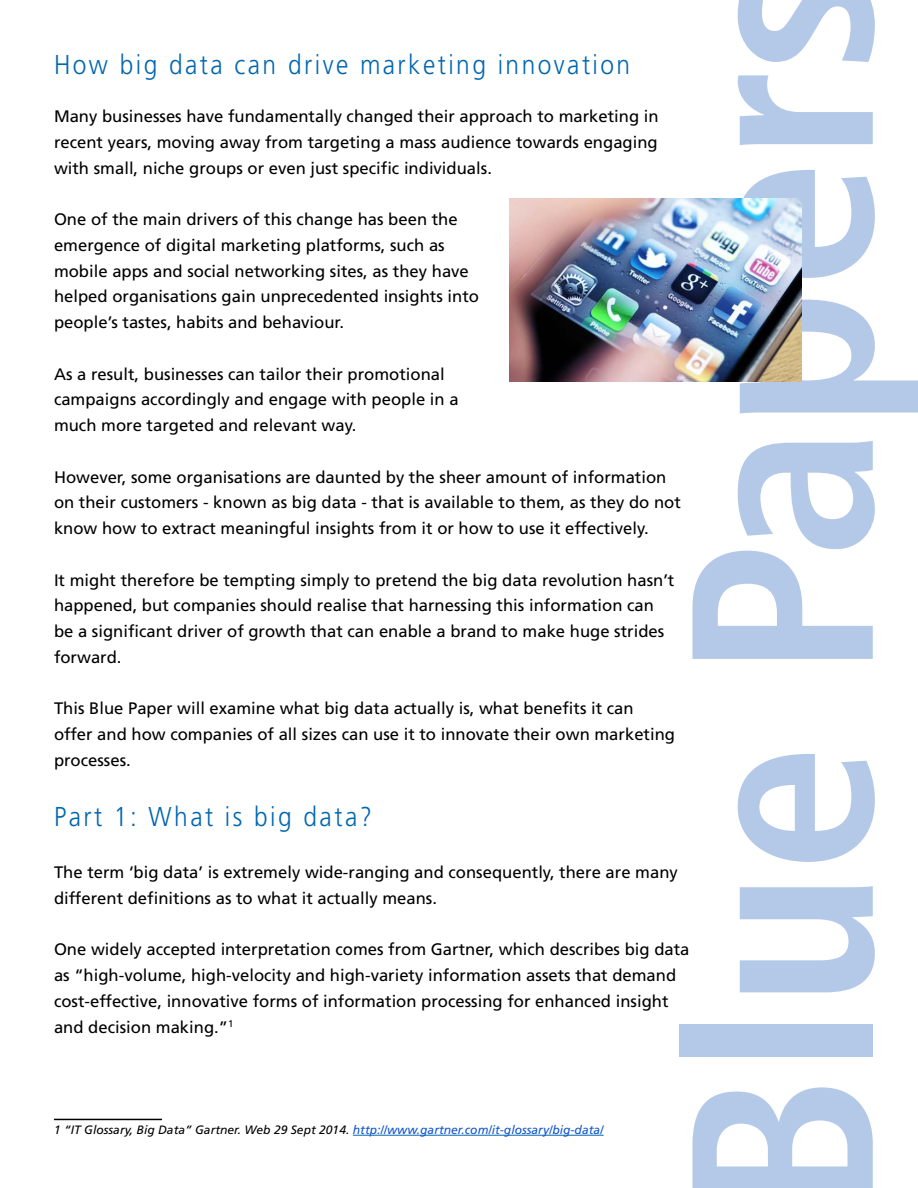
<style>
.page{position:relative;width:918px;height:1188px;background:#fff}
.page>*{position:absolute;margin:0;border:0;box-sizing:border-box;transform-origin:0 0}
.t1{font:300 27.3px "Frutiger LT Std";letter-spacing:.1em;color:#0066b0;scale:.9 1}
.t2{font:16.65px/25.8px "Frutiger LT Std";color:#000}
.t3{font:italic 12.15px "Frutiger LT Std";color:#15c}
.s1{font-size:16.5px}
.s2{color:#000}
</style>
<div class="page">
<svg style="left:692px;top:1087px;width:181px;height:101px"></svg>
<div style="left:679px;top:1024px;width:194px;height:32px;background:#b4c9e8"></div>
<svg style="left:740px;top:886px;width:135px;height:106px"></svg>
<svg style="left:738px;top:754px;width:137px;height:108px"></svg>
<svg style="left:692px;top:441px;width:183px;height:218px"></svg>
<svg style="left:739px;top:300px;width:179px;height:114px"></svg>
<svg style="left:743px;top:170px;width:132px;height:108px"></svg>
<svg style="left:738px;top:75px;width:135px;height:70px"></svg>
<svg style="left:738px;top:0;width:137px;height:62px"></svg>
<hr style="left:54px;top:1119px;width:108px;height:1px;background:#000">
<hr style="left:353px;top:1135px;width:251px;height:1px;background:#0066b0">
<img style="left:509px;top:198px;width:292px;height:184px">
<h1 class="t1" style="left:54px;top:50px;width:642px">How big data can drive marketing innovation</h1>
<p class="t2" style="left:54px;top:103px;width:606px;text-align:justify">Many businesses have fundamentally changed their approach to marketing in recent years, moving away from targeting a mass audience towards engaging with small, niche groups or even just specific individuals.</p>
<p class="t2" style="left:54px;top:206px;width:427px">One of the main drivers of this change has been the emergence of digital marketing platforms, such as mobile apps and social networking sites, as they have helped organisations gain unprecedented insights into people’s tastes, habits and behaviour.</p>
<p class="t2" style="left:54px;top:361px;width:406px">As a result, businesses can tailor their promotional campaigns accordingly and engage with people in a much more targeted and relevant way.</p>
<p class="t2" style="left:54px;top:464px;width:628px">However, some organisations are daunted by the sheer amount of information on their customers - known as big data - that is available to them, as they do not know how to extract meaningful insights from it or how to use it effectively.</p>
<p class="t2" style="left:54px;top:567px;width:622px">It might therefore be tempting simply to pretend the big data revolution hasn’t happened, but companies should realise that harnessing this information can be a significant driver of growth that can enable a brand to make huge strides forward.</p>
<p class="t2" style="left:54px;top:696px;width:623px">This Blue Paper will examine what big data actually is, what benefits it can offer and how companies of all sizes can use it to innovate their own marketing processes.</p>
<h1 class="t1" style="left:54px;top:802px;width:355px">Part 1: What is big data?</h1>
<p class="t2" style="left:54px;top:859px;width:625px">The term ‘big data’ is extremely wide-ranging and consequently, there are many different definitions as to what it actually means.</p>
<p class="t2" style="left:54px;top:937px;width:637px">One widely accepted interpretation comes from Gartner, which describes big data as “high-volume, high-velocity and high-variety information assets that demand cost-effective, innovative forms of information processing for enhanced insight and decision making<span class="s1">.</span>”<sup>1</sup></p>
<p class="t3" style="left:54px;top:1123px;width:551px"><span class="s2">1 “IT Glossary, Big Data” Gartner. Web 29 Sept 2014.</span> http://www.gartner.com/it-glossary/big-data/</p>
</div>
